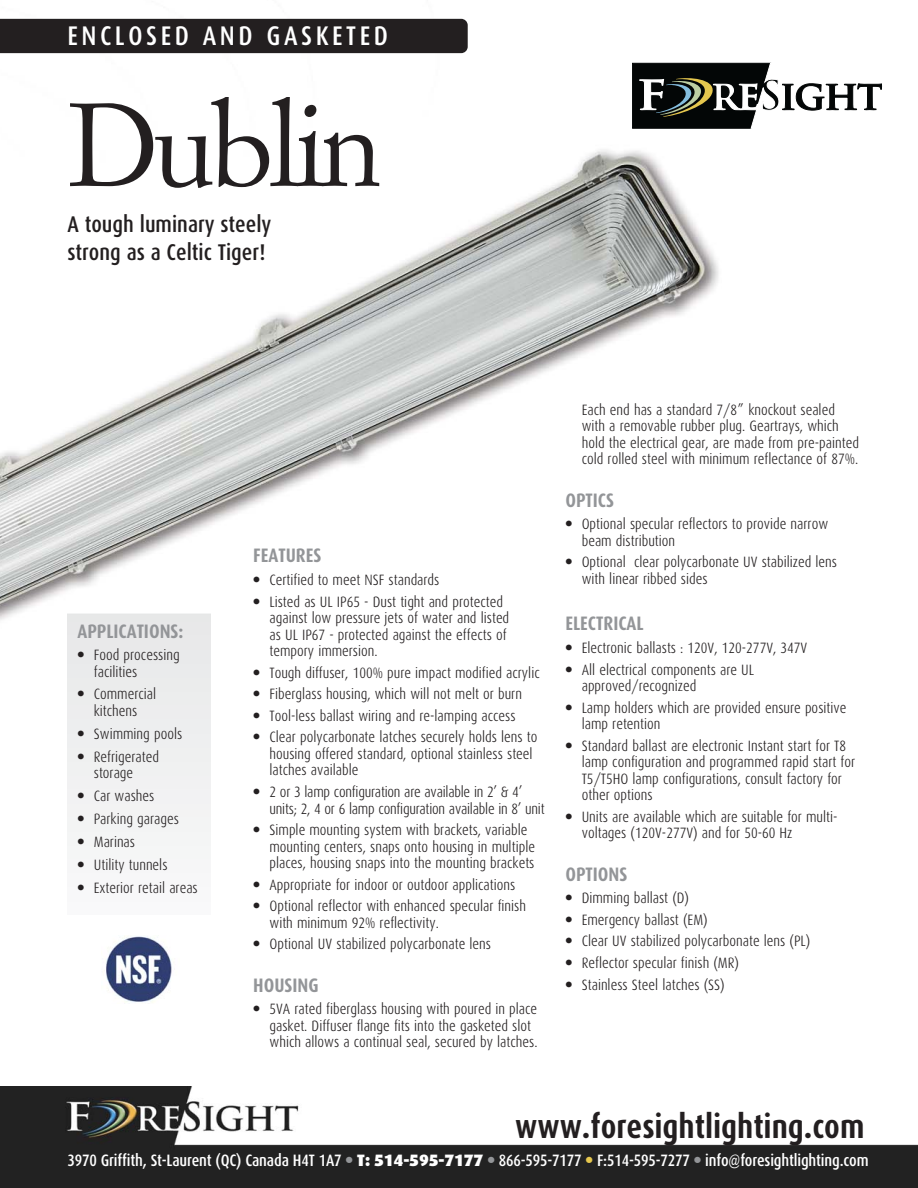
<style>
.page{position:relative;width:918px;height:1188px;background:#fff}
.page>*{position:absolute;margin:0;border:0;box-sizing:border-box;transform-origin:0 0}
.t1{font:115.5px "Simoncini Garamond Std";letter-spacing:-.04em;color:#231f20}
.t2{font:700 33.3px "Dax Condensed";color:#231f20}
.t3{font:500 27px "Dax Condensed";letter-spacing:.13em;color:#fff}
.t4{font:500 22.8px/27.6px "Dax Condensed";color:#231f20}
.t5{font:700 19.5px "Dax Condensed";color:#939598}
.t6{font:500 16.5px "Dax Condensed";letter-spacing:-.01em;color:#fff}
.t7{font:300 15px/16.5px "Dax Condensed";color:#231f20}
.s1{font-family:"Dax";font-weight:900}
.s2{font-family:"Dax";font-weight:900;color:#939598}
.s3{font-family:"Dax";font-weight:900;color:#e6c74e}
</style>
<div class="page">
<img style="left:0;top:1086px;width:918px;height:102px">
<img style="left:0;top:18px;width:771px;height:667px">
<div style="left:0;top:19px;width:468px;height:34px;background:#231f20"></div>
<div style="left:68px;top:614px;width:142px;height:232px;background:#edeeef"></div>
<img style="left:106px;top:936px;width:66px;height:67px">
<svg style="left:633px;top:63px;width:250px;height:65px"></svg>
<h3 class="t3" style="left:68px;top:23px;width:322px">ENCLOSED AND GASKETED</h3>
<h1 class="t1" style="left:68px;top:78px;width:317px">Dublin</h1>
<h3 class="t4" style="left:67px;top:212px;width:206px">A tough luminary steely strong as a Celtic Tiger!</h3>
<h3 class="t5" style="left:78px;top:619px;width:107px">APPLICATIONS:</h3>
<p class="t7" style="left:94px;top:648px;width:87px;text-indent:-16px"><span class="s1">•</span> Food processing facilities</p>
<p class="t7" style="left:78px;top:687px;width:80px;text-align:center"><span class="s1">•</span> Commercial kitchens</p>
<p class="t7" style="left:78px;top:726px;width:106px"><span class="s1">•</span> Swimming pools</p>
<p class="t7" style="left:94px;top:749px;width:67px;text-indent:-16px"><span class="s1">•</span> Refrigerated storage</p>
<p class="t7" style="left:78px;top:789px;width:78px"><span class="s1">•</span> Car washes</p>
<p class="t7" style="left:78px;top:811px;width:103px"><span class="s1">•</span> Parking garages</p>
<p class="t7" style="left:78px;top:834px;width:59px"><span class="s1">•</span> Marinas</p>
<p class="t7" style="left:78px;top:857px;width:91px"><span class="s1">•</span> Utility tunnels</p>
<p class="t7" style="left:78px;top:880px;width:122px"><span class="s1">•</span> Exterior retail areas</p>
<h3 class="t5" style="left:253px;top:544px;width:70px">FEATURES</h3>
<p class="t7" style="left:253px;top:572px;width:188px"><span class="s1">•</span> Certified to meet NSF standards</p>
<p class="t7" style="left:270px;top:594px;width:241px;text-indent:-16px"><span class="s1">•</span> Listed as UL IP65 - Dust tight and protected against low pressure jets of water and listed as UL IP67 - protected against the effects of tempory immersion.</p>
<p class="t7" style="left:253px;top:665px;width:288px"><span class="s1">•</span> Tough diffuser, 100% pure impact modified acrylic</p>
<p class="t7" style="left:253px;top:687px;width:270px"><span class="s1">•</span> Fiberglass housing, which will not melt or burn</p>
<p class="t7" style="left:253px;top:708px;width:264px"><span class="s1">•</span> Tool-less ballast wiring and re-lamping access</p>
<p class="t7" style="left:270px;top:730px;width:269px;text-indent:-16px"><span class="s1">•</span> Clear polycarbonate latches securely holds lens to housing offered standard, optional stainless steel latches available</p>
<p class="t7" style="left:270px;top:785px;width:277px;text-indent:-16px"><span class="s1">•</span> 2 or 3 lamp configuration are available in 2’ &amp; 4’ units; 2, 4 or 6 lamp configuration available in 8’ unit</p>
<p class="t7" style="left:270px;top:823px;width:267px;text-indent:-16px"><span class="s1">•</span> Simple mounting system with brackets, variable mounting centers, snaps onto housing in multiple places, housing snaps into the mounting brackets</p>
<p class="t7" style="left:253px;top:877px;width:264px"><span class="s1">•</span> Appropriate for indoor or outdoor applications</p>
<p class="t7" style="left:270px;top:899px;width:258px;text-indent:-16px"><span class="s1">•</span> Optional reflector with enhanced specular finish with minimum 92% reflectivity.</p>
<p class="t7" style="left:253px;top:937px;width:239px"><span class="s1">•</span> Optional UV stabilized polycarbonate lens</p>
<h3 class="t5" style="left:253px;top:974px;width:67px">HOUSING</h3>
<p class="t7" style="left:270px;top:1002px;width:270px;text-indent:-16px"><span class="s1">•</span> 5VA rated fiberglass housing with poured in place gasket. Diffuser flange fits into the gasketed slot which allows a continual seal, secured by latches.</p>
<p class="t7" style="left:582px;top:402px;width:279px">Each end has a standard 7/8” knockout sealed with a removable rubber plug. Geartrays, which hold the electrical gear, are made from pre-painted cold rolled steel with minimum reflectance of 87%.</p>
<h3 class="t5" style="left:566px;top:488px;width:50px">OPTICS</h3>
<p class="t7" style="left:582px;top:517px;width:248px;text-indent:-16px"><span class="s1">•</span> Optional specular reflectors to provide narrow beam distribution</p>
<p class="t7" style="left:582px;top:555px;width:257px;text-indent:-16px"><span class="s1">•</span> Optional clear polycarbonate UV stabilized lens with linear ribbed sides</p>
<h3 class="t5" style="left:566px;top:612px;width:80px">ELECTRICAL</h3>
<p class="t7" style="left:566px;top:641px;width:243px"><span class="s1">•</span> Electronic ballasts : 120V, 120-277V, 347V</p>
<p class="t7" style="left:582px;top:662px;width:174px;text-indent:-16px"><span class="s1">•</span> All electrical components are UL approved/recognized</p>
<p class="t7" style="left:582px;top:700px;width:266px;text-indent:-16px"><span class="s1">•</span> Lamp holders which are provided ensure positive lamp retention</p>
<p class="t7" style="left:582px;top:738px;width:275px;text-indent:-16px"><span class="s1">•</span> Standard ballast are electronic Instant start for T8 lamp configuration and programmed rapid start for T5/T5HO lamp configurations, consult factory for other options</p>
<p class="t7" style="left:582px;top:809px;width:257px;text-indent:-16px"><span class="s1">•</span> Units are available which are suitable for multi&shy;voltages (120V-277V) and for 50-60 Hz</p>
<h3 class="t5" style="left:566px;top:863px;width:63px">OPTIONS</h3>
<p class="t7" style="left:566px;top:891px;width:125px"><span class="s1">•</span> Dimming ballast (D)</p>
<p class="t7" style="left:566px;top:912px;width:144px"><span class="s1">•</span> Emergency ballast (EM)</p>
<p class="t7" style="left:566px;top:934px;width:246px"><span class="s1">•</span> Clear UV stabilized polycarbonate lens (PL)</p>
<p class="t7" style="left:566px;top:956px;width:175px"><span class="s1">•</span> Reflector specular finish (MR)</p>
<p class="t7" style="left:566px;top:977px;width:161px"><span class="s1">•</span> Stainless Steel latches (SS)</p>
<h2 class="t2" style="left:515px;top:1107px;width:351px">www.foresightlighting.com</h2>
<p class="t6" style="left:68px;top:1153px;width:803px">3970 Griffith, St-Laurent (QC) Canada H4T 1A7 <span class="s2">•</span> <span class="s1">T: 514-595-7177</span> <span class="s2">•</span> 866-595-7177 <span class="s3">•</span> F:514-595-7277 <span class="s2">•</span> info@foresightlighting.com</p>
</div>
